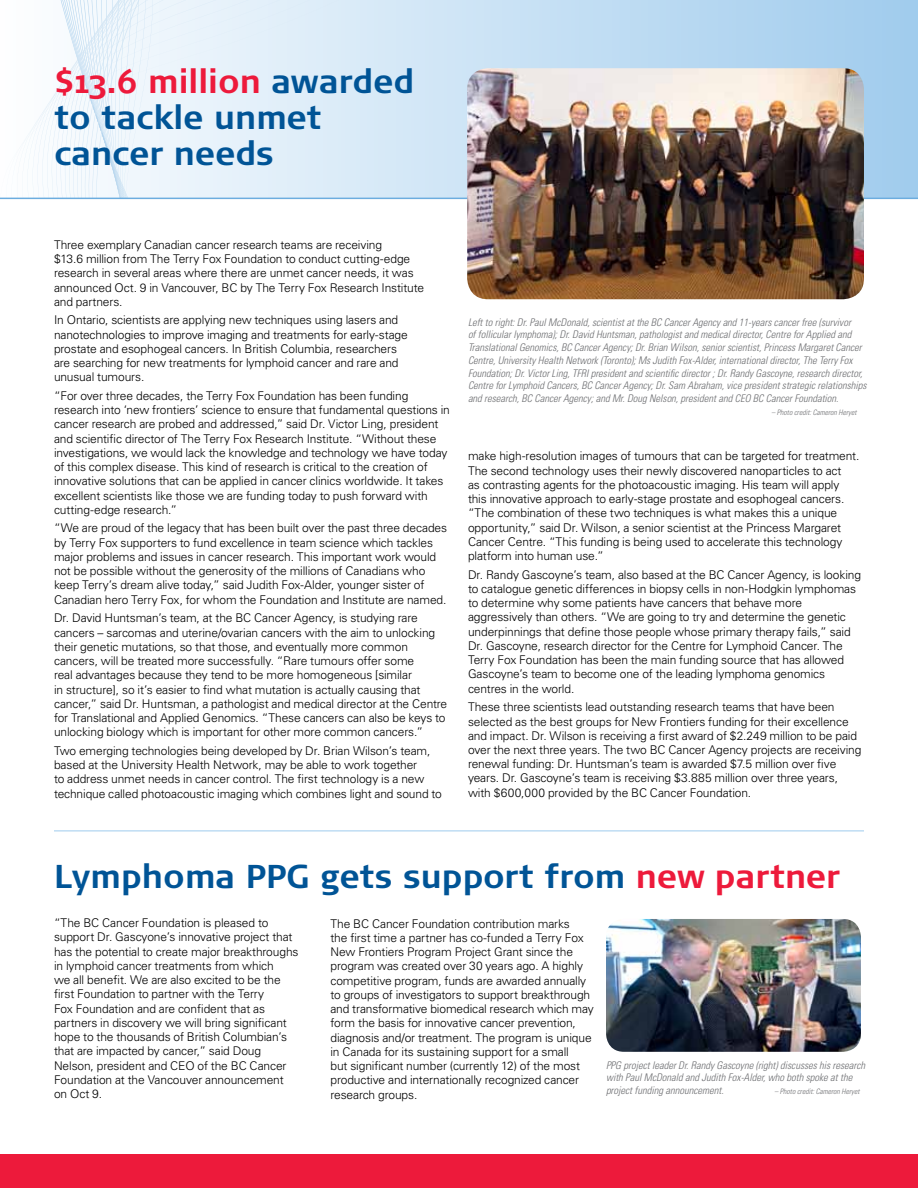
<style>
.page{position:relative;width:918px;height:1188px;background:#fff}
.page>*{position:absolute;margin:0;border:0;box-sizing:border-box;transform-origin:0 0}
.t1{font:700 33px/36px "Signa Normal";color:#005496}
.t2{font:300 12px/14.2px "Univers";letter-spacing:-.01em;color:#000}
.t3{font:italic 300 condensed 10.5px/12.8px "Univers";color:#6d6e71}
.t4{font:italic 300 condensed 7.5px "Univers";color:#6d6e71}
.s1{color:#ed1a3b}
</style>
<div class="page">
<svg style="left:450px;top:0;width:468px;height:198px"></svg>
<svg style="left:0;top:0;width:450px;height:198px;fill:#d0e6f6"></svg>
<svg style="left:3px;top:0;width:441px;height:198px;fill:#d1e6f6"></svg>
<svg style="left:9px;top:0;width:428px;height:198px;fill:#d2e6f6"></svg>
<svg style="left:15px;top:0;width:415px;height:198px;fill:#d3e7f7"></svg>
<svg style="left:21px;top:0;width:402px;height:198px;fill:#d3e7f7"></svg>
<svg style="left:23px;top:0;width:386px;height:198px;fill:#d5e8f7"></svg>
<svg style="left:29px;top:0;width:373px;height:198px;fill:#d6e9f7"></svg>
<svg style="left:35px;top:0;width:360px;height:198px;fill:#d6e9f7"></svg>
<svg style="left:40px;top:0;width:349px;height:198px;fill:#d7e9f7"></svg>
<svg style="left:46px;top:0;width:336px;height:198px;fill:#d7eaf7"></svg>
<svg style="left:51px;top:0;width:325px;height:198px;fill:#d8eaf8"></svg>
<svg style="left:56px;top:0;width:314px;height:198px;fill:#d9eaf8"></svg>
<svg style="left:61px;top:0;width:303px;height:198px;fill:#d9ebf8"></svg>
<svg style="left:65px;top:0;width:293px;height:198px;fill:#daebf8"></svg>
<svg style="left:69px;top:0;width:284px;height:198px;fill:#daebf8"></svg>
<svg style="left:73px;top:0;width:275px;height:198px;fill:#dbebf8"></svg>
<svg style="left:77px;top:0;width:266px;height:198px;fill:#dbecf8"></svg>
<svg style="left:81px;top:0;width:257px;height:198px;fill:#dcecf8"></svg>
<svg style="left:85px;top:0;width:249px;height:198px"></svg>
<svg style="left:89px;top:0;width:242px;height:198px"></svg>
<svg style="left:93px;top:0;width:235px;height:198px;fill:#e7f2fa"></svg>
<hr style="left:0;top:198px;width:918px;height:1px;background:#6caddf">
<hr style="left:54px;top:831px;width:810px;height:1px;background:#9fcbed">
<div style="left:0;top:1155px;width:918px;height:33px;background:#ed1a3b"></div>
<img style="left:467px;top:68px;width:397px;height:231px">
<img style="left:606px;top:919px;width:255px;height:133px">
<h1 class="t1" style="left:54px;top:64px;width:362px"><span class="s1">$13.6 million</span> awarded to tackle unmet cancer needs</h1>
<p class="t2" style="left:54px;top:237px;width:372px">Three exemplary Canadian cancer research teams are receiving<br>$13.6 million from The Terry Fox Foundation to conduct cutting-edge research in several areas where there are unmet cancer needs, it was announced Oct. 9 in Vancouver, BC by The Terry Fox Research Institute and partners.</p>
<p class="t2" style="left:54px;top:313px;width:355px">In Ontario, scientists are applying new techniques using lasers and nanotechnologies to improve imaging and treatments for early-stage prostate and esophogeal cancers. In British Columbia, researchers are searching for new treatments for lymphoid cancer and rare and unusual tumours.</p>
<p class="t2" style="left:54px;top:388px;width:397px">“For over three decades, the Terry Fox Foundation has been funding research into ‘new frontiers’ science to ensure that fundamental questions in cancer research are probed and addressed,” said Dr. Victor Ling, president and scientific director of The Terry Fox Research Institute. “Without these investigations, we would lack the knowledge and technology we have today of this complex disease. This kind of research is critical to the creation of innovative solutions that can be applied in cancer clinics worldwide. It takes excellent scientists like those we are funding today to push forward with cutting-edge research.”</p>
<p class="t2" style="left:54px;top:521px;width:395px">“We are proud of the legacy that has been built over the past three decades by Terry Fox supporters to fund excellence in team science which tackles major problems and issues in cancer research. This important work would not be possible without the generosity of the millions of Canadians who keep Terry’s dream alive today,” said Judith Fox-Alder, younger sister of Canadian hero Terry Fox, for whom the Foundation and Institute are named.</p>
<p class="t2" style="left:54px;top:611px;width:395px">Dr. David Huntsman’s team, at the BC Cancer Agency, is studying rare cancers – sarcomas and uterine/ovarian cancers with the aim to unlocking their genetic mutations, so that those, and eventually more common cancers, will be treated more successfully. “Rare tumours offer some<br>real advantages because they tend to be more homogeneous [similar<br>in structure], so it’s easier to find what mutation is actually causing that cancer,” said Dr. Huntsman, a pathologist and medical director at the Centre for Translational and Applied Genomics. “These cancers can also be keys to unlocking biology which is important for other more common cancers.”</p>
<p class="t2" style="left:54px;top:743px;width:389px">Two emerging technologies being developed by Dr. Brian Wilson’s team, based at the University Health Network, may be able to work together<br>to address unmet needs in cancer control. The first technology is a new technique called photoacoustic imaging which combines light and sound to</p>
<p class="t3" style="left:468px;top:315px;width:400px">Left to right: Dr. Paul McDonald, scientist at the BC Cancer Agency and 11-years cancer free (survivor<br>of follicular lymphoma); Dr. David Huntsman, pathologist and medical director, Centre for Applied and Translational Genomics, BC Cancer Agency; Dr. Brian Wilson, senior scientist, Princess Margaret Cancer Centre, University Health Network (Toronto); Ms Judith Fox-Alder, international director, The Terry Fox Foundation; Dr. Victor Ling, TFRI president and scientific director ; Dr. Randy Gascoyne, research director, Centre for Lymphoid Cancers, BC Cancer Agency; Dr. Sam Abraham, vice president strategic relationships and research, BC Cancer Agency; and Mr. Doug Nelson, president and CEO BC Cancer Foundation.</p>
<p class="t4" style="left:772px;top:408px;width:86px">– Photo credit: Cameron Heryet</p>
<p class="t2" style="left:468px;top:449px;width:393px">make high-resolution images of tumours that can be targeted for treatment.<br>The second technology uses their newly discovered nanoparticles to act<br>as contrasting agents for the photoacoustic imaging. His team will apply this innovative approach to early-stage prostate and esophogeal cancers. “The combination of these two techniques is what makes this a unique opportunity,” said Dr. Wilson, a senior scientist at the Princess Margaret Cancer Centre. “This funding is being used to accelerate this technology platform into human use.”</p>
<p class="t2" style="left:468px;top:567px;width:395px">Dr. Randy Gascoyne’s team, also based at the BC Cancer Agency, is looking to catalogue genetic differences in biopsy cells in non-Hodgkin lymphomas to determine why some patients have cancers that behave more aggressively than others. “We are going to try and determine the genetic underpinnings that define those people whose primary therapy fails,” said Dr. Gascoyne, research director for the Centre for Lymphoid Cancer. The Terry Fox Foundation has been the main funding source that has allowed Gascoyne’s team to become one of the leading lymphoma genomics centres in the world.</p>
<p class="t2" style="left:468px;top:700px;width:395px">These three scientists lead outstanding research teams that have been selected as the best groups for New Frontiers funding for their excellence and impact. Dr. Wilson is receiving a first award of $2.249 million to be paid over the next three years. The two BC Cancer Agency projects are receiving renewal funding: Dr. Huntsman’s team is awarded $7.5 million over five years. Dr. Gascoyne’s team is receiving $3.885 million over three years, with $600,000 provided by the BC Cancer Foundation.</p>
<h1 class="t1" style="left:54px;top:859px;width:788px">Lymphoma PPG gets support from <span class="s1">new partner</span></h1>
<p class="t2" style="left:54px;top:916px;width:246px">“The BC Cancer Foundation is pleased to support Dr. Gascyone’s innovative project that has the potential to create major breakthroughs in lymphoid cancer treatments from which<br>we all benefit. We are also excited to be the first Foundation to partner with the Terry<br>Fox Foundation and are confident that as partners in discovery we will bring significant hope to the thousands of British Columbian’s that are impacted by cancer,” said Doug Nelson, president and CEO of the BC Cancer Foundation at the Vancouver announcement on Oct 9.</p>
<p class="t2" style="left:330px;top:916px;width:265px">The BC Cancer Foundation contribution marks<br>the first time a partner has co-funded a Terry Fox New Frontiers Program Project Grant since the program was created over 30 years ago. A highly competitive program, funds are awarded annually to groups of investigators to support breakthrough and transformative biomedical research which may form the basis for innovative cancer prevention, diagnosis and/or treatment. The program is unique in Canada for its sustaining support for a small<br>but significant number (currently 12) of the most productive and internationally recognized cancer research groups.</p>
<p class="t3" style="left:606px;top:1058px;width:261px">PPG project leader Dr. Randy Gascoyne (right) discusses his research with Paul McDonald and Judith Fox-Alder, who both spoke at the project funding announcement.</p>
<p class="t4" style="left:775px;top:1087px;width:86px">– Photo credit: Cameron Heryet</p>
</div>
